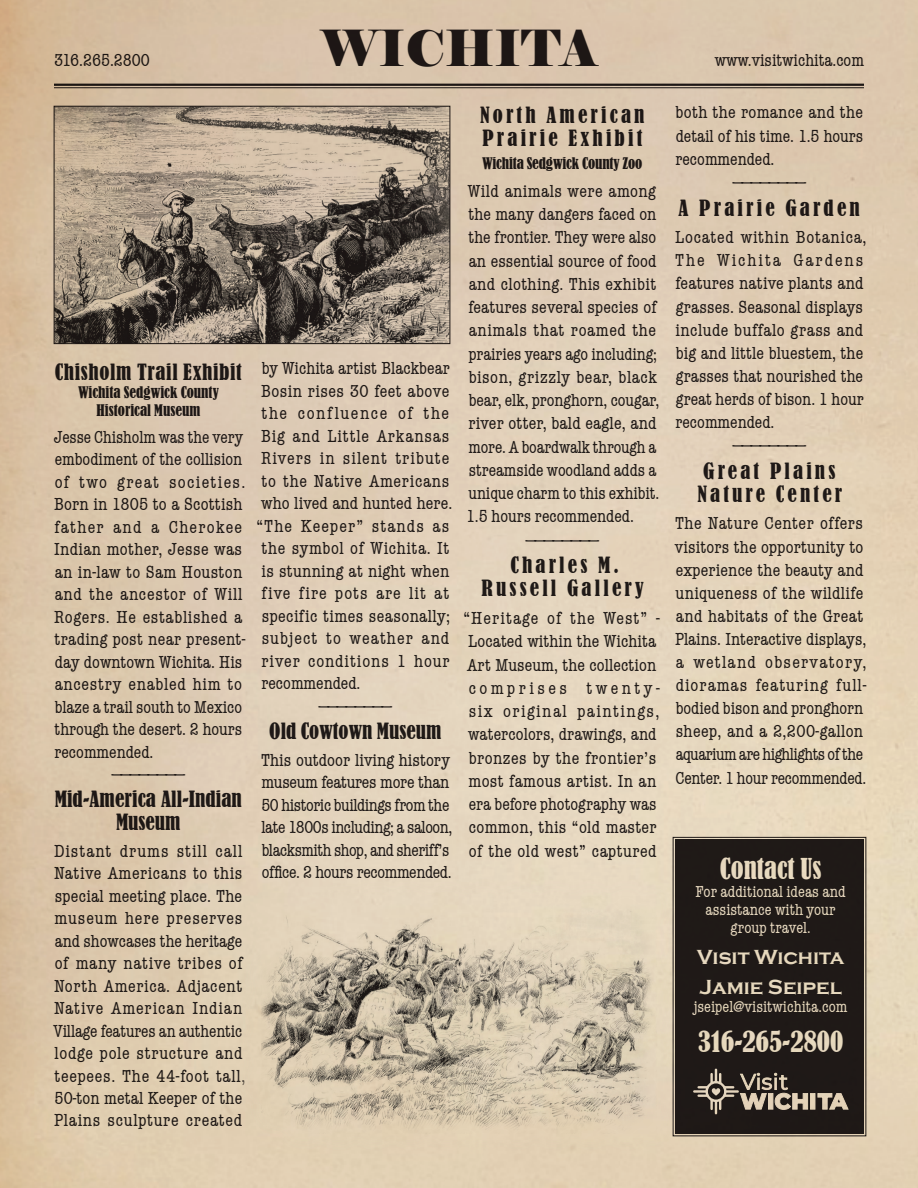
<style>
.page{position:relative;width:918px;height:1188px;background:#fff}
.page>*{position:absolute;margin:0;border:0;box-sizing:border-box;transform-origin:0 0}
.t1{font:49.5px "Elephant";color:#231f20}
.t2{font:condensed 27px "Bernard";color:#fff}
.t3{font:condensed 21px/23.1px "Bernard";letter-spacing:.15em;color:#231f20}
.t4{font:condensed 21px/22.5px "Bernard";letter-spacing:.005em;color:#231f20;text-align:center}
.t5{font:700 21px/29.7px "Copperplate Gothic";color:#fff}
.t6{font:condensed 21px "Bernard";letter-spacing:.03em;color:#231f20}
.t7{font:condensed 21px "Bernard";color:#231f20}
.t8{font:condensed 18px/23.1px "American Typewriter";letter-spacing:.01em;color:#231f20}
.t9{font:condensed 18px/22.5px "American Typewriter";letter-spacing:.035em;color:#231f20}
.t10{font:condensed 18px/22.5px "American Typewriter";letter-spacing:-.02em;color:#231f20}
.t11{font:condensed 18px "American Typewriter";letter-spacing:.03em;color:#231f20}
.t12{font:condensed 18px "American Typewriter";letter-spacing:.055em;color:#231f20}
.t13{font:condensed 18px "American Typewriter";letter-spacing:.07em;color:#231f20}
.t14{font:condensed 18px "American Typewriter";letter-spacing:.04em;color:#231f20}
.t15{font:condensed 18px "American Typewriter";letter-spacing:.045em;color:#231f20}
.t16{font:condensed 18px "American Typewriter";letter-spacing:.05em;color:#231f20}
.t17{font:condensed 18px "American Typewriter";letter-spacing:.06em;color:#231f20}
.t18{font:condensed 18px "American Typewriter";letter-spacing:.08em;color:#231f20}
.t19{font:condensed 18px "American Typewriter";letter-spacing:.105em;color:#231f20}
.t20{font:condensed 16.5px/18px "American Typewriter";color:#fff;text-align:center}
.t21{font:condensed 15px/18px "Bernard";color:#231f20;text-align:center}
</style>
<div class="page">
<img style="left:0;top:0;width:918px;height:1188px">
<p class="t8" style="left:54px;top:48px;width:97px">316.265.2800</p>
<h1 class="t1" style="left:320px;top:17px;width:279px">WICHITA</h1>
<p class="t8" style="left:715px;top:48px;width:151px">www.visitwichita.com</p>
<p class="t6" style="left:55px;top:359px;width:189px">Chisholm Trail Exhibit</p>
<p class="t21" style="left:78px;top:383px;width:142px">Wichita Sedgwick County<br>Historical Museum</p>
<p class="t8" style="left:54px;top:425px;width:191px">Jesse Chisholm was the very</p>
<p class="t8" style="left:55px;top:448px;width:189px">embodiment of the collision</p>
<p class="t13" style="left:55px;top:472px;width:192px">of two great societies.</p>
<p class="t8" style="left:54px;top:493px;width:190px">Born in 1805 to a Scottish</p>
<p class="t13" style="left:54px;top:517px;width:189px">father and a Cherokee</p>
<p class="t8" style="left:54px;top:538px;width:190px">Indian mother, Jesse was</p>
<p class="t8" style="left:55px;top:560px;width:189px">an in-law to Sam Houston</p>
<p class="t14" style="left:55px;top:584px;width:189px">and the ancestor of Will</p>
<p class="t9" style="left:54px;top:606px;width:189px">Rogers. He established a</p>
<p class="t8" style="left:55px;top:628px;width:192px">trading post near present-</p>
<p class="t8" style="left:55px;top:650px;width:189px">day downtown Wichita. His</p>
<p class="t9" style="left:55px;top:673px;width:189px">ancestry enabled him to</p>
<p class="t8" style="left:55px;top:695px;width:189px">blaze a trail south to Mexico</p>
<p class="t8" style="left:55px;top:718px;width:189px">through the desert. 2 hours</p>
<p class="t8" style="left:54px;top:740px;width:100px">recommended.</p>
<p class="t8" style="left:112px;top:763px;width:75px">————————</p>
<p class="t4" style="left:55px;top:788px;width:189px">Mid-America All-Indian<br>Museum</p>
<p class="t9" style="left:54px;top:840px;width:193px">Distant drums still call<br>Native Americans to this special meeting place. The museum here preserves and showcases the heritage of many native tribes of<br>North America. Adjacent<br>Native American Indian<br>Village features an authentic lodge pole structure and teepees. The 44-foot tall,<br>50-ton metal Keeper of the<br>Plains sculpture created</p>
<p class="t8" style="left:262px;top:357px;width:190px">by Wichita artist Blackbear</p>
<p class="t8" style="left:261px;top:379px;width:190px">Bosin rises 30 feet above</p>
<p class="t18" style="left:262px;top:403px;width:189px">the confluence of the</p>
<p class="t15" style="left:261px;top:426px;width:190px">Big and Little Arkansas</p>
<p class="t12" style="left:261px;top:448px;width:190px">Rivers in silent tribute</p>
<p class="t9" style="left:262px;top:470px;width:189px">to the Native Americans</p>
<p class="t8" style="left:261px;top:492px;width:193px">who lived and hunted here.</p>
<p class="t17" style="left:257px;top:516px;width:194px">“The Keeper” stands as</p>
<p class="t11" style="left:262px;top:538px;width:189px">the symbol of Wichita. It</p>
<p class="t8" style="left:262px;top:559px;width:189px">is stunning at night when</p>
<p class="t12" style="left:261px;top:583px;width:189px">five fire pots are lit at</p>
<p class="t8" style="left:262px;top:604px;width:190px">specific times seasonally;</p>
<p class="t12" style="left:262px;top:628px;width:189px">subject to weather and</p>
<p class="t16" style="left:261px;top:651px;width:190px">river conditions 1 hour</p>
<p class="t8" style="left:261px;top:672px;width:100px">recommended.</p>
<p class="t8" style="left:319px;top:694px;width:75px">————————</p>
<p class="t7" style="left:269px;top:718px;width:174px">Old Cowtown Museum</p>
<p class="t10" style="left:261px;top:749px;width:193px">This outdoor living history museum features more than<br>50 historic buildings from the late 1800s including; a saloon, blacksmith shop, and sheriff’s office. 2 hours recommended.</p>
<p class="t3" style="left:480px;top:104px;width:166px">North American<br>Prairie Exhibit</p>
<p class="t21" style="left:482px;top:155px;width:162px">Wichita Sedgwick County Zoo</p>
<p class="t8" style="left:468px;top:180px;width:189px">Wild animals were among</p>
<p class="t8" style="left:469px;top:203px;width:189px">the many dangers faced on</p>
<p class="t8" style="left:469px;top:226px;width:189px">the frontier. They were also</p>
<p class="t8" style="left:469px;top:250px;width:189px">an essential source of food</p>
<p class="t8" style="left:469px;top:273px;width:189px">and clothing. This exhibit</p>
<p class="t8" style="left:468px;top:296px;width:190px">features several species of</p>
<p class="t11" style="left:469px;top:321px;width:189px">animals that roamed the</p>
<p class="t8" style="left:469px;top:343px;width:190px">prairies years ago including;</p>
<p class="t11" style="left:469px;top:367px;width:190px">bison, grizzly bear, black</p>
<p class="t8" style="left:469px;top:389px;width:192px">bear, elk, pronghorn, cougar,</p>
<p class="t8" style="left:468px;top:412px;width:189px">river otter, bald eagle, and</p>
<p class="t8" style="left:469px;top:436px;width:189px">more. A boardwalk through a</p>
<p class="t8" style="left:469px;top:459px;width:189px">streamside woodland adds a</p>
<p class="t8" style="left:469px;top:482px;width:192px">unique charm to this exhibit.</p>
<p class="t8" style="left:466px;top:505px;width:169px">1.5 hours recommended.</p>
<p class="t8" style="left:526px;top:528px;width:75px">————————</p>
<p class="t3" style="left:482px;top:554px;width:164px;text-align:center">Charles M.<br>Russell Gallery</p>
<p class="t8" style="left:464px;top:607px;width:198px">“Heritage of the West” -<br>Located within the Wichita<br>Art Museum, the collection comprises twenty&shy;six original paintings, watercolors, drawings, and bronzes by the frontier’s most famous artist. In an era before photography was common, this “old master of the old west” captured</p>
<p class="t8" style="left:676px;top:101px;width:189px">both the romance and the</p>
<p class="t8" style="left:676px;top:124px;width:189px">detail of his time. 1.5 hours</p>
<p class="t8" style="left:675px;top:148px;width:100px">recommended.</p>
<p class="t8" style="left:733px;top:171px;width:75px">————————</p>
<p class="t3" style="left:679px;top:196px;width:183px">A Prairie Garden</p>
<p class="t9" style="left:675px;top:226px;width:193px">Located within Botanica,</p>
<p class="t19" style="left:675px;top:251px;width:190px">The Wichita Gardens</p>
<p class="t8" style="left:675px;top:272px;width:190px">features native plants and</p>
<p class="t8" style="left:676px;top:295px;width:189px">grasses. Seasonal displays</p>
<p class="t8" style="left:676px;top:318px;width:189px">include buffalo grass and</p>
<p class="t8" style="left:676px;top:342px;width:189px">big and little bluestem, the</p>
<p class="t8" style="left:676px;top:365px;width:189px">grasses that nourished the</p>
<p class="t8" style="left:676px;top:388px;width:190px">great herds of bison. 1 hour</p>
<p class="t8" style="left:675px;top:411px;width:100px">recommended.</p>
<p class="t8" style="left:733px;top:434px;width:75px">————————</p>
<p class="t3" style="left:697px;top:459px;width:147px">Great Plains<br>Nature Center</p>
<p class="t8" style="left:675px;top:512px;width:193px">The Nature Center offers visitors the opportunity to experience the beauty and uniqueness of the wildlife and habitats of the Great<br>Plains. Interactive displays, a wetland observatory, dioramas featuring full&shy;bodied bison and pronghorn sheep, and a 2,200-gallon aquarium are highlights of the<br>Center. 1 hour recommended.</p>
<h2 class="t2" style="left:720px;top:852px;width:103px">Contact Us</h2>
<p class="t20" style="left:696px;top:882px;width:152px">For additional ideas and assistance with your group travel.</p>
<p class="t5" style="left:697px;top:943px;width:149px">Visit Wichita<br>Jamie Seipel</p>
<p class="t20" style="left:694px;top:998px;width:155px">jseipel@visitwichita.com</p>
<h2 class="t2" style="left:698px;top:1026px;width:147px">316-265-2800</h2>
</div>
